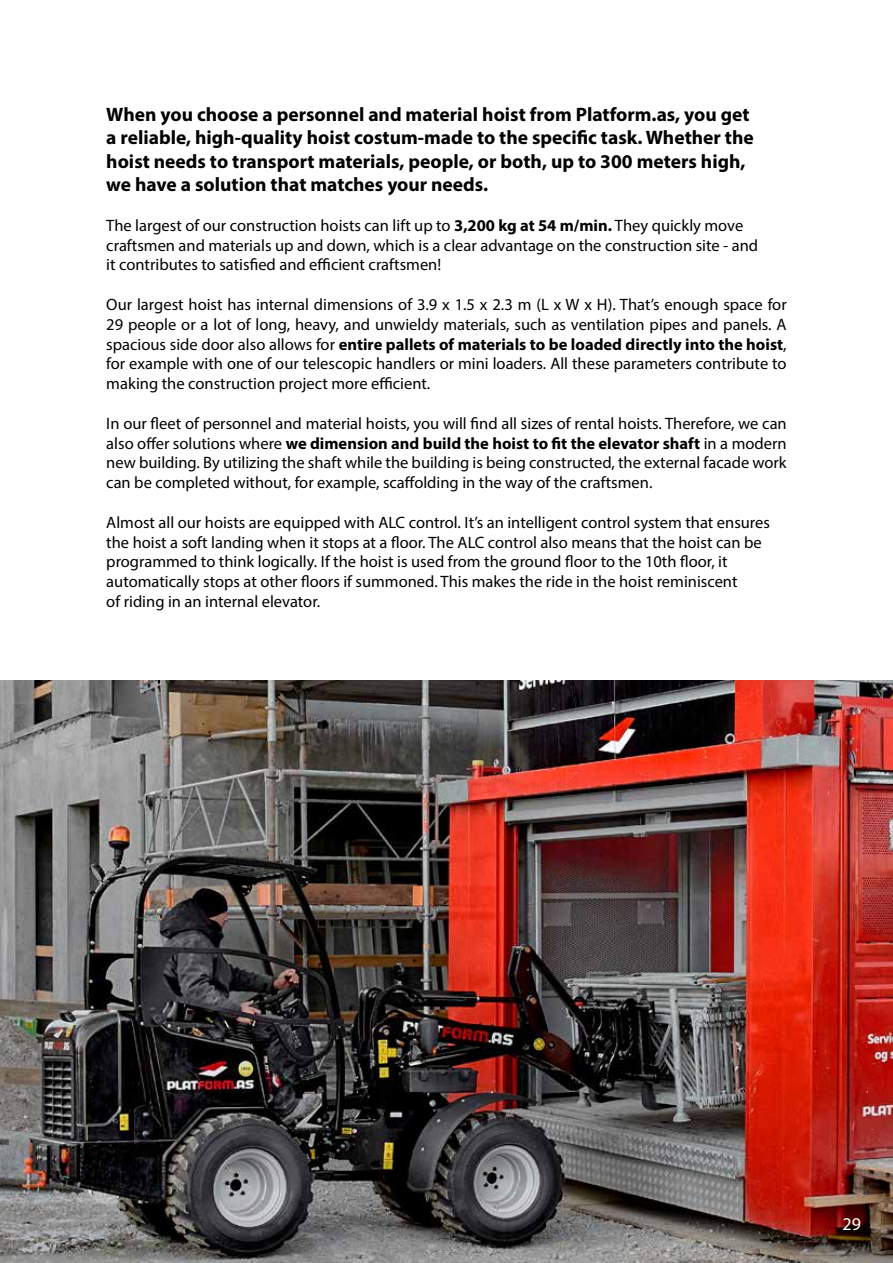
<style>
.page{position:relative;width:893px;height:1263px;background:#fff}
.page>*{position:absolute;margin:0;border:0;box-sizing:border-box;transform-origin:0 0}
.t1{font:700 19.5px/23.4px "Myriad Pro";color:#000}
.t2{font:18px "Myriad Pro";color:#fff}
.t3{font:16.5px/19.8px "Myriad Pro";color:#000}
.s1{font-weight:700}
</style>
<div class="page">
<img style="left:0;top:680px;width:893px;height:583px">
<p class="t1" style="left:106px;top:102px;width:649px">When you choose a personnel and material hoist from Platform.as, you get a reliable, high-quality hoist costum-made to the specific task. Whether the hoist needs to transport materials, people, or both, up to 300 meters high, we have a solution that matches your needs.</p>
<p class="t3" style="left:106px;top:215px;width:653px">The largest of our construction hoists can lift up to <span class="s1">3,200 kg at 54 m/min.</span> They quickly move craftsmen and materials up and down, which is a clear advantage on the construction site - and it contributes to satisfied and efficient craftsmen!</p>
<p class="t3" style="left:106px;top:294px;width:682px;text-align:justify">Our largest hoist has internal dimensions of 3.9 x 1.5 x 2.3 m (L x W x H). That’s enough space for 29 people or a lot of long, heavy, and unwieldy materials, such as ventilation pipes and panels. A spacious side door also allows for <span class="s1">entire pallets of materials to be loaded directly into the hoist</span>, for example with one of our telescopic handlers or mini loaders. All these parameters contribute to making the construction project more efficient.</p>
<p class="t3" style="left:106px;top:413px;width:682px;text-align:justify">In our fleet of personnel and material hoists, you will find all sizes of rental hoists. Therefore, we can also offer solutions where <span class="s1">we dimension and build the hoist to fit the elevator shaft</span> in a modern new building. By utilizing the shaft while the building is being constructed, the external facade work can be completed without, for example, scaffolding in the way of the craftsmen.</p>
<p class="t3" style="left:106px;top:512px;width:665px">Almost all our hoists are equipped with ALC control. It’s an intelligent control system that ensures the hoist a soft landing when it stops at a floor. The ALC control also means that the hoist can be programmed to think logically. If the hoist is used from the ground floor to the 10th floor, it automatically stops at other floors if summoned. This makes the ride in the hoist reminiscent<br>of riding in an internal elevator.</p>
<p class="t2" style="left:843px;top:1212px;width:20px">29</p>
</div>
